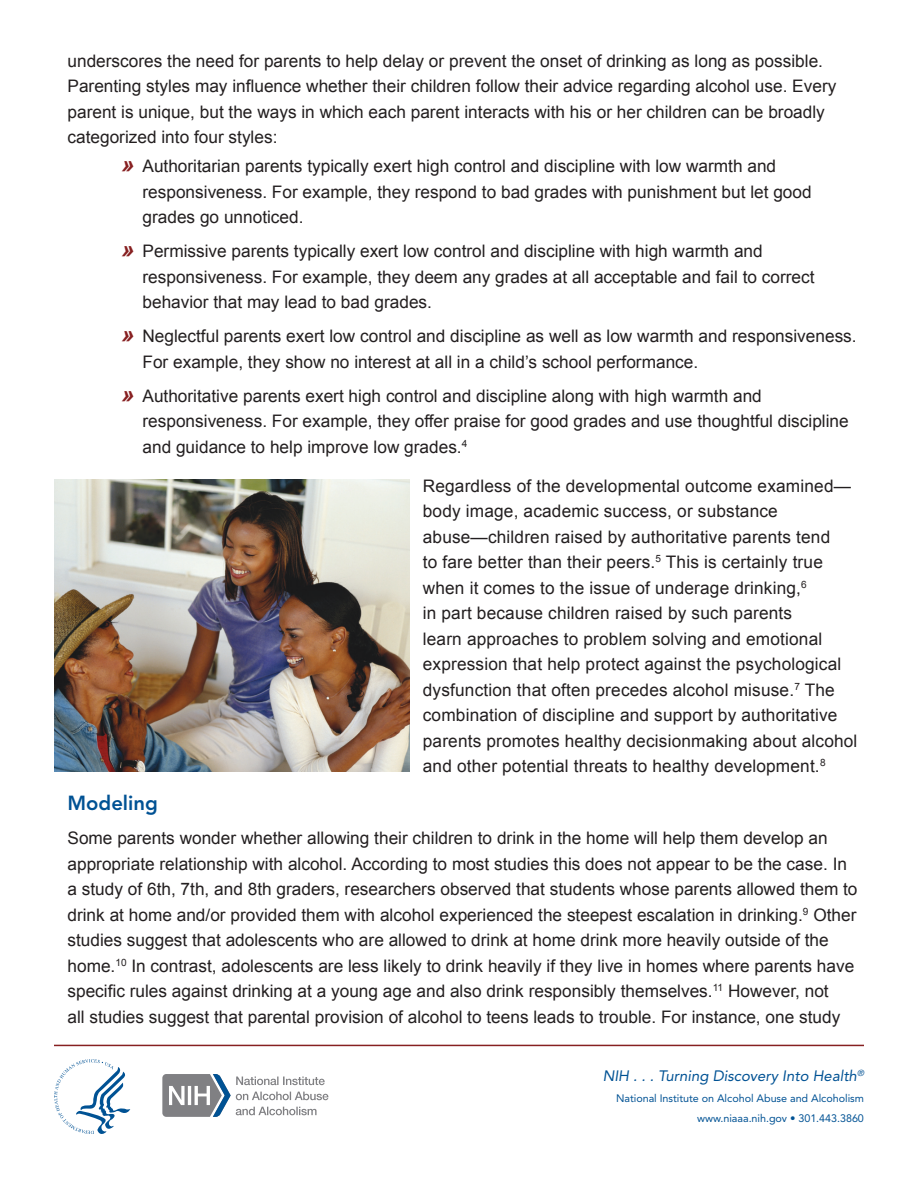
<style>
.page{position:relative;width:918px;height:1188px;background:#fff}
.page>*{position:absolute;margin:0;border:0;box-sizing:border-box;transform-origin:0 0}
._3{font:800 20.25px "Avenir LT Std";color:#005294}
.Basic_copy{font:17.25px/25.5px "Arial";color:#231f20}
.t1{font:italic 15px "Avenir LT Std";color:#005294}
.t2{font:10.8px/20.2px "Avenir LT Std";letter-spacing:-.005em;color:#005294;text-align:right}
.s1{font-weight:700;font-style:italic;font-size:22.5px;color:#872021}
</style>
<div class="page">
<hr style="left:54px;top:1045px;width:810px;height:1px;background:#872021">
<svg style="left:54px;top:1059px;width:76px;height:75px"></svg>
<svg style="left:162px;top:1074px;width:166px;height:43px"></svg>
<img style="left:54px;top:480px;width:355px;height:291px">
<p class="Basic_copy" style="left:68px;top:48px;width:770px">underscores the need for parents to help delay or prevent the onset of drinking as long as possible.<br>Parenting styles may influence whether their children follow their advice regarding alcohol use. Every parent is unique, but the ways in which each parent interacts with his or her children can be broadly categorized into four styles:</p>
<p class="Basic_copy" style="left:142px;top:154px;width:671px;text-indent:-21px"><span class="s1">»</span> Authoritarian parents typically exert high control and discipline with low warmth and responsiveness. For example, they respond to bad grades with punishment but let good grades go unnoticed.</p>
<p class="Basic_copy" style="left:142px;top:239px;width:674px;text-indent:-21px"><span class="s1">»</span> Permissive parents typically exert low control and discipline with high warmth and responsiveness. For example, they deem any grades at all acceptable and fail to correct behavior that may lead to bad grades.</p>
<p class="Basic_copy" style="left:142px;top:324px;width:716px;text-indent:-21px"><span class="s1">»</span> Neglectful parents exert low control and discipline as well as low warmth and responsiveness.<br>For example, they show no interest at all in a child’s school performance.</p>
<p class="Basic_copy" style="left:142px;top:383px;width:708px;text-indent:-21px"><span class="s1">»</span> Authoritative parents exert high control and discipline along with high warmth and responsiveness. For example, they offer praise for good grades and use thoughtful discipline and guidance to help improve low grades.<sup>4</sup></p>
<p class="Basic_copy" style="left:423px;top:473px;width:436px">Regardless of the developmental outcome examined— body image, academic success, or substance abuse—children raised by authoritative parents tend<br>to fare better than their peers.<sup>5</sup> This is certainly true when it comes to the issue of underage drinking,<sup>6<br></sup>in part because children raised by such parents<br>learn approaches to problem solving and emotional expression that help protect against the psychological dysfunction that often precedes alcohol misuse.<sup>7</sup> The combination of discipline and support by authoritative parents promotes healthy decisionmaking about alcohol and other potential threats to healthy development.<sup>8</sup></p>
<p class="_3" style="left:68px;top:791px;width:92px">Modeling</p>
<p class="Basic_copy" style="left:67px;top:826px;width:792px">Some parents wonder whether allowing their children to drink in the home will help them develop an appropriate relationship with alcohol. According to most studies this does not appear to be the case. In a study of 6th, 7th, and 8th graders, researchers observed that students whose parents allowed them to drink at home and/or provided them with alcohol experienced the steepest escalation in drinking.<sup>9</sup> Other studies suggest that adolescents who are allowed to drink at home drink more heavily outside of the home.<sup>10</sup> In contrast, adolescents are less likely to drink heavily if they live in homes where parents have specific rules against drinking at a young age and also drink responsibly themselves.<sup>11</sup> However, not<br>all studies suggest that parental provision of alcohol to teens leads to trouble. For instance, one study</p>
<p class="t1" style="left:603px;top:1067px;width:263px">NIH . . . Turning Discovery Into Health<sup>®</sup></p>
<p class="t2" style="left:616px;top:1088px;width:249px">National Institute on Alcohol Abuse and Alcoholism www.niaaa.nih.gov • 301.443.3860</p>
</div>
